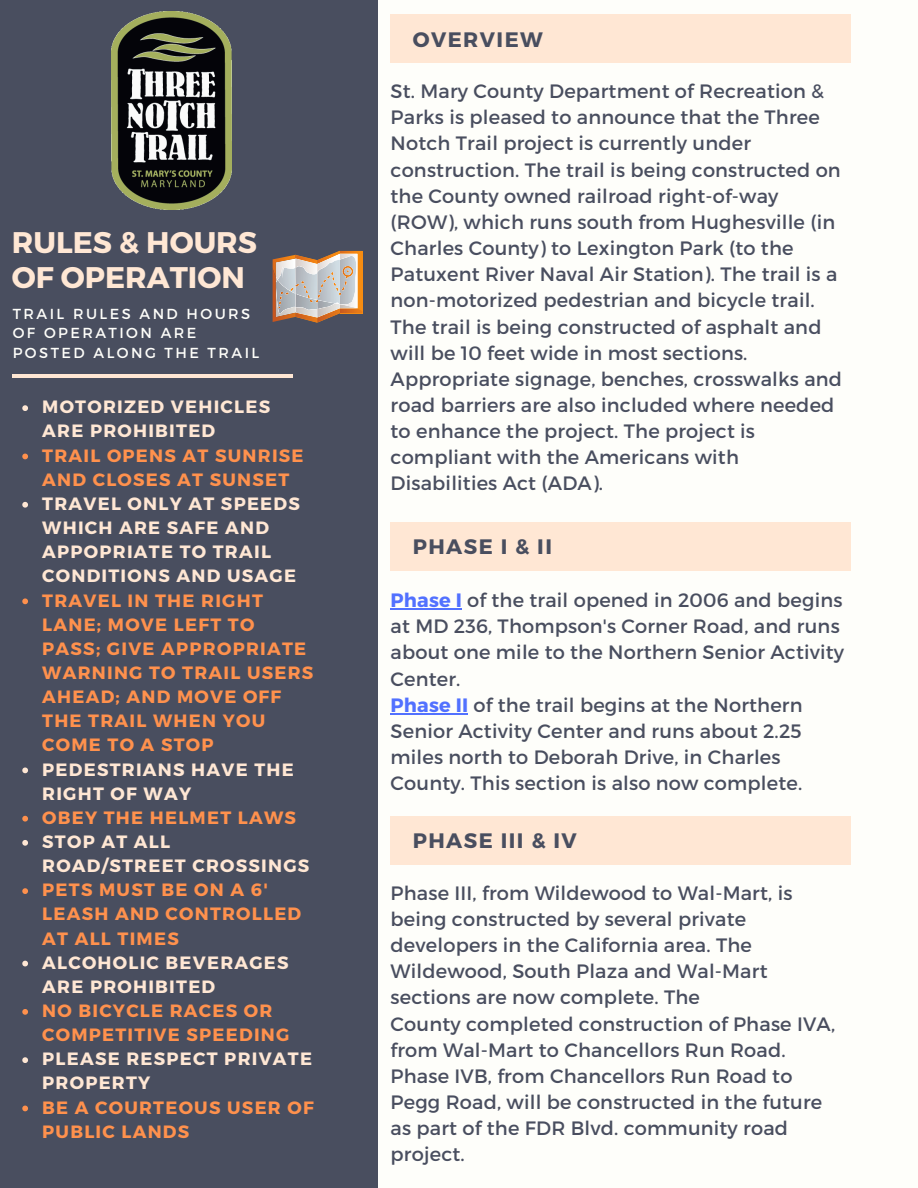
<style>
.page{position:relative;width:918px;height:1188px;background:#fefefa}
.page>*{position:absolute;margin:0;border:0;box-sizing:border-box;transform-origin:0 0}
.t1{font:700 29.85px/35.7px "Montserrat";color:#ffe7d4}
.t2{font:700 21px "Montserrat";letter-spacing:.07em;color:#494e5f}
.t3{font:19.35px/26.1px "Montserrat";letter-spacing:.01em;color:#494e5f}
.t4{font:700 17.85px/24.2px "Montserrat";letter-spacing:.07em;color:#ff914d}
.t5{font:700 17.85px/24.2px "Montserrat";letter-spacing:.07em;color:#ffe7d4}
.t6{font:14.55px/20px "Montserrat";letter-spacing:.17em;color:#fefefa}
.s1{font-weight:700;color:#5271ff}
</style>
<div class="page">
<div style="left:0;top:0;width:377px;height:1188px;background:#494e5f"></div>
<div style="left:391px;top:15px;width:460px;height:48px;background:#ffe7d4"></div>
<svg style="left:22px;top:405px;width:6px;height:6px"></svg>
<svg style="left:22px;top:454px;width:6px;height:5px"></svg>
<svg style="left:22px;top:502px;width:6px;height:6px"></svg>
<svg style="left:22px;top:598px;width:6px;height:6px"></svg>
<svg style="left:22px;top:768px;width:6px;height:5px"></svg>
<svg style="left:22px;top:816px;width:6px;height:6px"></svg>
<svg style="left:22px;top:840px;width:6px;height:6px"></svg>
<svg style="left:22px;top:888px;width:6px;height:6px"></svg>
<svg style="left:22px;top:961px;width:6px;height:5px"></svg>
<svg style="left:22px;top:1009px;width:6px;height:6px"></svg>
<svg style="left:22px;top:1057px;width:6px;height:6px"></svg>
<svg style="left:22px;top:1106px;width:6px;height:5px"></svg>
<hr style="left:12px;top:374px;width:280px;height:4px;background:#ffe7d4">
<img style="left:111px;top:11px;width:120px;height:198px">
<div style="left:391px;top:522px;width:460px;height:49px;background:#ffe7d4"></div>
<hr style="left:391px;top:608px;width:71px;height:2px;background:#5271ff">
<hr style="left:391px;top:713px;width:77px;height:1px;background:#5271ff">
<div style="left:391px;top:816px;width:460px;height:49px;background:#ffe7d4"></div>
<img style="left:273px;top:258px;width:3px;height:9px">
<img style="left:273px;top:267px;width:3px;height:55px">
<svg style="left:276px;top:251px;width:87px;height:72px;background:#beada0"></svg>
<p class="t1" style="left:12px;top:223px;width:247px">RULES &amp; HOURS<br>OF OPERATION</p>
<p class="t6" style="left:13px;top:303px;width:248px">TRAIL RULES AND HOURS<br>OF OPERATION ARE<br>POSTED ALONG THE TRAIL</p>
<p class="t5" style="left:42px;top:394px;width:229px">MOTORIZED VEHICLES<br>ARE PROHIBITED</p>
<p class="t4" style="left:42px;top:442px;width:263px">TRAIL OPENS AT SUNRISE<br>AND CLOSES AT SUNSET</p>
<p class="t5" style="left:42px;top:491px;width:259px">TRAVEL ONLY AT SPEEDS<br>WHICH ARE SAFE AND<br>APPOPRIATE TO TRAIL<br>CONDITIONS AND USAGE</p>
<p class="t4" style="left:42px;top:587px;width:273px">TRAVEL IN THE RIGHT<br>LANE; MOVE LEFT TO<br>PASS; GIVE APPROPRIATE<br>WARNING TO TRAIL USERS<br>AHEAD; AND MOVE OFF<br>THE TRAIL WHEN YOU<br>COME TO A STOP</p>
<p class="t5" style="left:42px;top:756px;width:253px">PEDESTRIANS HAVE THE<br>RIGHT OF WAY</p>
<p class="t4" style="left:42px;top:805px;width:255px">OBEY THE HELMET LAWS</p>
<p class="t5" style="left:42px;top:829px;width:269px">STOP AT ALL<br>ROAD/STREET CROSSINGS</p>
<p class="t4" style="left:42px;top:877px;width:261px">PETS MUST BE ON A 6'<br>LEASH AND CONTROLLED<br>AT ALL TIMES</p>
<p class="t5" style="left:42px;top:949px;width:248px">ALCOHOLIC BEVERAGES<br>ARE PROHIBITED</p>
<p class="t4" style="left:42px;top:998px;width:249px">NO BICYCLE RACES OR<br>COMPETITIVE SPEEDING</p>
<p class="t5" style="left:42px;top:1046px;width:271px">PLEASE RESPECT PRIVATE<br>PROPERTY</p>
<p class="t4" style="left:42px;top:1094px;width:273px">BE A COURTEOUS USER OF<br>PUBLIC LANDS</p>
<p class="t2" style="left:413px;top:25px;width:132px">OVERVIEW</p>
<p class="t3" style="left:391px;top:77px;width:452px">St. Mary County Department of Recreation &amp; Parks is pleased to announce that the Three Notch Trail project is currently under construction. The trail is being constructed on the County owned railroad right-of-way (ROW), which runs south from Hughesville (in Charles County) to Lexington Park (to the</p>
<p class="t3" style="left:391px;top:260px;width:453px">Patuxent River Naval Air Station). The trail is a non-motorized pedestrian and bicycle trail.<br>The trail is being constructed of asphalt and will be 10 feet wide in most sections.<br>Appropriate signage, benches, crosswalks and road barriers are also included where needed to enhance the project. The project is compliant with the Americans with Disabilities Act (ADA).</p>
<p class="t2" style="left:413px;top:533px;width:141px">PHASE I &amp; II</p>
<p class="t3" style="left:391px;top:586px;width:455px"><span class="s1">Phase I</span> of the trail opened in 2006 and begins at MD 236, Thompson's Corner Road, and runs about one mile to the Northern Senior Activity Center.</p>
<p class="t3" style="left:391px;top:691px;width:414px"><span class="s1">Phase II</span> of the trail begins at the Northern Senior Activity Center and runs about 2.25 miles north to Deborah Drive, in Charles County. This section is also now complete.</p>
<p class="t2" style="left:413px;top:827px;width:166px">PHASE III &amp; IV</p>
<p class="t3" style="left:391px;top:879px;width:403px">Phase III, from Wildewood to Wal-Mart, is being constructed by several private developers in the California area. The Wildewood, South Plaza and Wal-Mart sections are now complete. The</p>
<p class="t3" style="left:391px;top:1010px;width:446px">County completed construction of Phase IVA, from Wal-Mart to Chancellors Run Road.<br>Phase IVB, from Chancellors Run Road to Pegg Road, will be constructed in the future as part of the FDR Blvd. community road project.</p>
</div>
